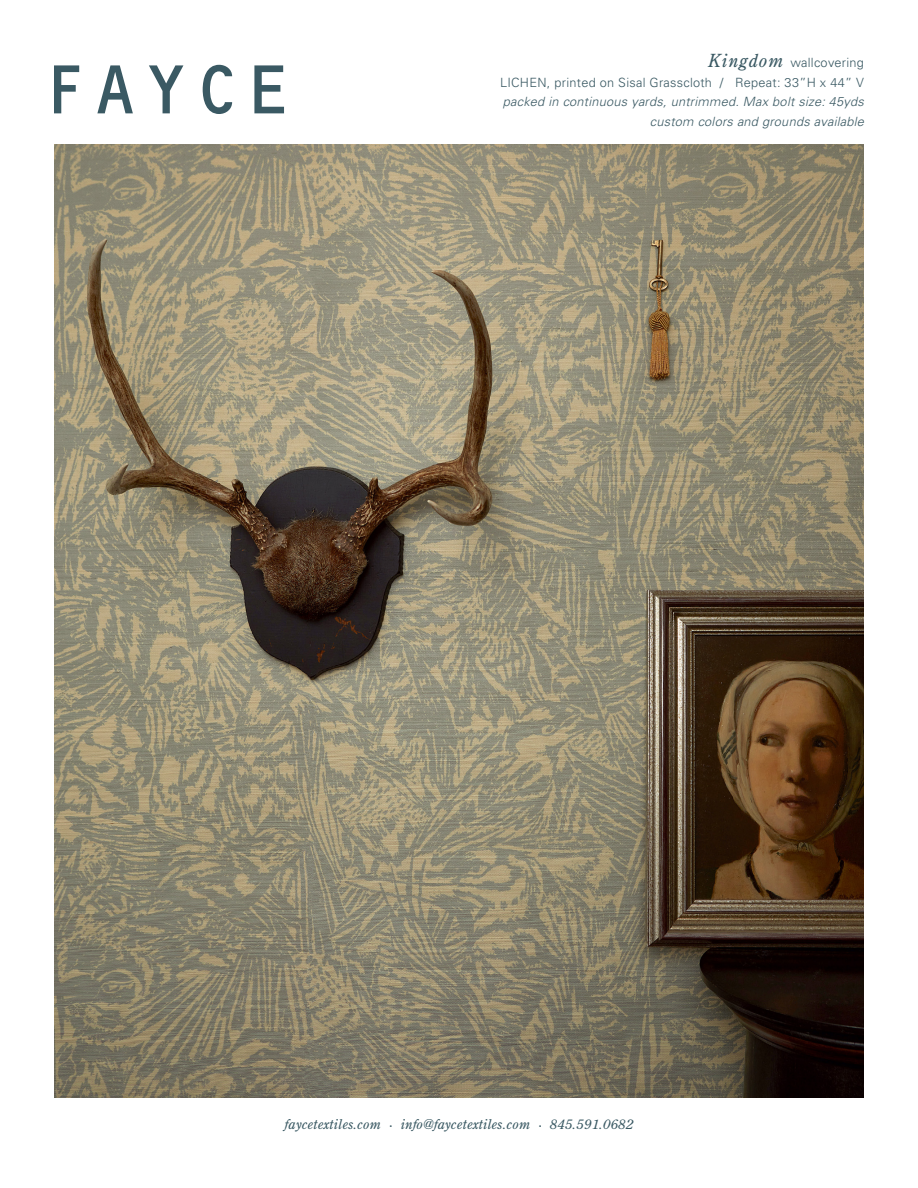
<style>
.page{position:relative;width:918px;height:1188px;background:#fff}
.page>*{position:absolute;margin:0;border:0;box-sizing:border-box;transform-origin:0 0}
.t1{font:italic 13.5px "Century Old Style";letter-spacing:.02em;color:#3a5963}
.t2{font:italic 300 12.75px "Univers";letter-spacing:.02em;color:#3a5963}
.t3{font:300 12.75px "Univers";letter-spacing:.02em;color:#3a5963}
.s1{font-family:"Century Old Style";font-weight:400;font-style:italic;font-size:18px}
.s2{font-family:"Helvetica Neue";font-style:normal;font-size:7.95px}
</style>
<div class="page">
<img style="left:54px;top:145px;width:810px;height:952px">
<svg style="left:54px;top:65px;width:230px;height:49px"></svg>
<p class="t3" style="left:708px;top:55px;width:157px"><span class="s1">Kingdom</span> wallcovering</p>
<p class="t3" style="left:500px;top:75px;width:365px">LICHEN, printed on Sisal Grasscloth / Repeat: 33”H x 44” V</p>
<p class="t2" style="left:503px;top:94px;width:363px">packed in continuous yards, untrimmed. Max bolt size: 45yds</p>
<p class="t2" style="left:650px;top:114px;width:216px">custom colors and grounds available</p>
<p class="t1" style="left:285px;top:1116px;width:350px">faycetextiles.com <span class="s2">•</span> info@faycetextiles.com <span class="s2">•</span> 845.591.0682</p>
</div>
